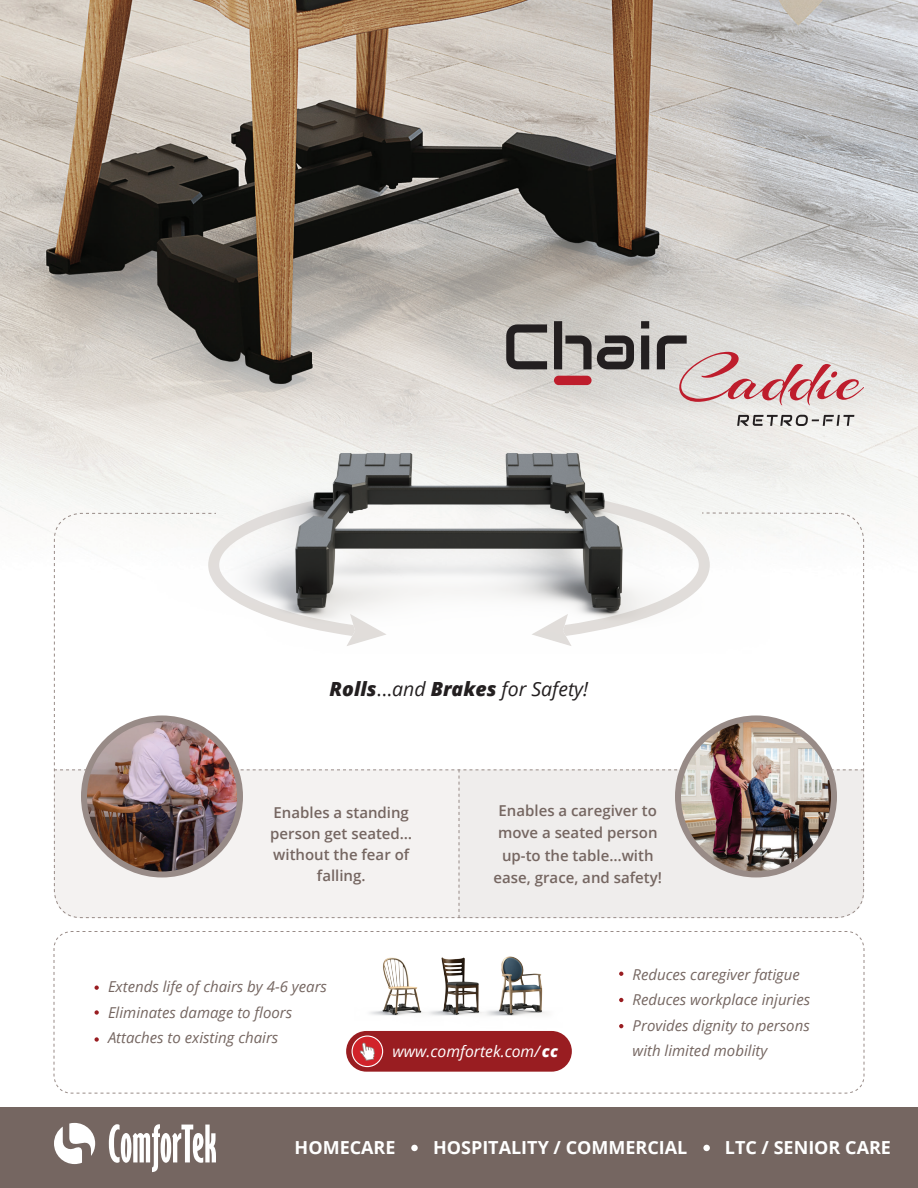
<style>
.page{position:relative;width:918px;height:1188px;background:#fff}
.page>*{position:absolute;margin:0;border:0;box-sizing:border-box;transform-origin:0 0}
.t1{font:italic 19.5px "Open Sans";color:#231f20}
.t2{font:700 18px "Open Sans";color:#fff}
.t3{font:italic 15.75px "Open Sans";color:#fff}
.t4{font:italic 15px/25.5px "Open Sans";color:#756661}
.t5{font:600 15px/21px "Open Sans";color:#756661;text-align:center}
.s1{font-weight:800}
.s2{font-style:normal}
</style>
<div class="page">
<img style="left:0;top:0;width:918px;height:584px">
<div style="left:0;top:1107px;width:918px;height:81px;background:#756661"></div>
<svg style="left:109px;top:1124px;width:107px;height:48px"></svg>
<svg style="left:54px;top:1123px;width:41px;height:41px"></svg>
<div style="left:411px;top:1145px;width:7px;height:6px;background:#fff;border-radius:50%"></div>
<div style="left:703px;top:1145px;width:7px;height:6px;background:#fff;border-radius:50%"></div>
<svg style="left:53px;top:931px;width:812px;height:163px"></svg>
<svg style="left:95px;top:1010px;width:4px;height:5px"></svg>
<svg style="left:619px;top:972px;width:4px;height:4px"></svg>
<svg style="left:95px;top:1037px;width:4px;height:5px"></svg>
<svg style="left:619px;top:1024px;width:4px;height:4px"></svg>
<svg style="left:95px;top:986px;width:4px;height:4px"></svg>
<svg style="left:619px;top:998px;width:4px;height:4px"></svg>
<svg style="left:737px;top:415px;width:117px;height:11px"></svg>
<svg style="left:506px;top:324px;width:41px;height:45px;background:#827e7c"></svg>
<svg style="left:554px;top:321px;width:80px;height:48px;background:#868381"></svg>
<svg style="left:641px;top:321px;width:8px;height:48px"></svg>
<svg style="left:657px;top:335px;width:207px;height:70px;background:#d6c0c0"></svg>
<div style="left:554px;top:376px;width:38px;height:9px;background:#be1d2c;border-radius:5px"></div>
<img style="left:444px;top:941px;width:30px;height:90px">
<img style="left:474px;top:941px;width:89px;height:90px">
<img style="left:355px;top:941px;width:89px;height:90px">
<div style="left:346px;top:1031px;width:226px;height:41px;background:#991d21;border-radius:20px"></div>
<div style="left:352px;top:1036px;width:31px;height:31px;background:#d1232a;border-radius:50%"></div>
<div style="left:352px;top:1035px;width:31px;height:32px;border:1px solid #fff;border-radius:50%"></div>
<svg style="left:360px;top:1043px;width:15px;height:18px"></svg>
<svg style="left:54px;top:513px;width:810px;height:405px"></svg>
<img style="left:148px;top:427px;width:622px;height:226px">
<h1 class="t1" style="left:330px;top:676px;width:260px"><span class="s1">Rolls</span><span class="s2">...</span>and <span class="s1">Brakes</span> for Safety!</h1>
<p class="t5" style="left:270px;top:802px;width:143px">Enables a standing person get seated… without the fear of falling.</p>
<p class="t5" style="left:494px;top:799px;width:170px;line-height:22.5px">Enables a caregiver to move a seated person up-to the table…with ease, grace, and safety!</p>
<p class="t4" style="left:108px;top:974px;width:221px">Extends life of chairs by 4-6 years<br>Eliminates damage to floors<br>Attaches to existing chairs</p>
<p class="t4" style="left:633px;top:961px;width:179px">Reduces caregiver fatigue<br>Reduces workplace injuries<br>Provides dignity to persons</p>
<p class="t3" style="left:393px;top:1041px;width:167px">www.comfortek.com/<span class="s1">cc</span></p>
<p class="t4" style="left:633px;top:1038px;width:136px">with limited mobility</p>
<p class="t2" style="left:295px;top:1135px;width:100px">HOMECARE</p>
<p class="t2" style="left:433px;top:1135px;width:256px">HOSPITALITY / COMMERCIAL</p>
<p class="t2" style="left:725px;top:1135px;width:133px">LTC / SENIOR CAR</p>
<p class="t2" style="left:881px;top:1135px;width:12px">E</p>
</div>
